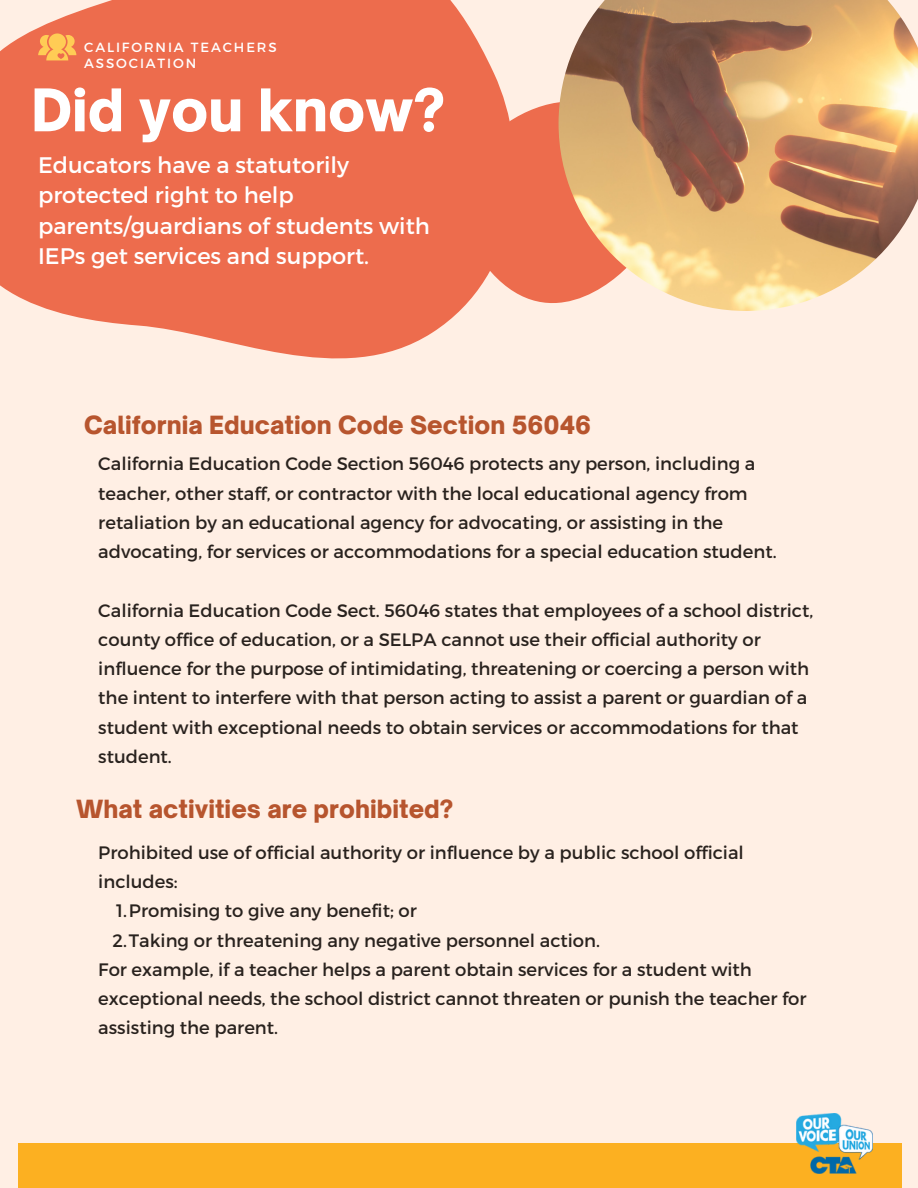
<style>
.page{position:relative;width:918px;height:1188px;background:#ffefe4}
.page>*{position:absolute;margin:0;border:0;box-sizing:border-box;transform-origin:0 0}
.t1{font:900 56.25px "Open Sauce One";color:#fff}
.t2{font:900 24px "Open Sauce One";color:#b7552e}
.t3{font:22.5px/30.3px "Montserrat";color:#fff}
.t4{font:18px/29.2px "Montserrat";color:#29221e}
.t5{font:13.35px/15.3px "Montserrat";letter-spacing:.14em;color:#fff}
</style>
<div class="page">
<img style="left:598px;top:0;width:320px;height:311px">
<svg style="left:0;top:0;width:598px;height:359px;fill:#ed6c4d"></svg>
<svg style="left:38px;top:33px;width:38px;height:27px"></svg>
<div style="left:18px;top:1143px;width:883px;height:45px;background:#fcb021"></div>
<img style="left:797px;top:1113px;width:75px;height:61px">
<p class="t5" style="left:84px;top:39px;width:194px">CALIFORNIA TEACHERS<br>ASSOCIATION</p>
<h1 class="t1" style="left:31px;top:75px;width:415px">Did you know?</h1>
<p class="t3" style="left:38px;top:149px;width:393px">Educators have a statutorily protected right to help parents/guardians of students with<br>IEPs get services and support.</p>
<h2 class="t2" style="left:84px;top:410px;width:509px">California Education Code Section 56046</h2>
<p class="t4" style="left:98px;top:448px;width:680px">California Education Code Section 56046 protects any person, including a teacher, other staff, or contractor with the local educational agency from retaliation by an educational agency for advocating, or assisting in the advocating, for services or accommodations for a special education student.</p>
<p class="t4" style="left:98px;top:595px;width:716px">California Education Code Sect. 56046 states that employees of a school district, county office of education, or a SELPA cannot use their official authority or influence for the purpose of intimidating, threatening or coercing a person with the intent to interfere with that person acting to assist a parent or guardian of a student with exceptional needs to obtain services or accommodations for that student.</p>
<h2 class="t2" style="left:76px;top:794px;width:379px">What activities are prohibited?</h2>
<p class="t4" style="left:98px;top:837px;width:647px">Prohibited use of official authority or influence by a public school official includes:</p>
<p class="t4" style="left:113px;top:895px;width:489px">1.Promising to give any benefit; or<br>2.Taking or threatening any negative personnel action.</p>
<p class="t4" style="left:98px;top:954px;width:710px">For example, if a teacher helps a parent obtain services for a student with exceptional needs, the school district cannot threaten or punish the teacher for assisting the parent.</p>
</div>
